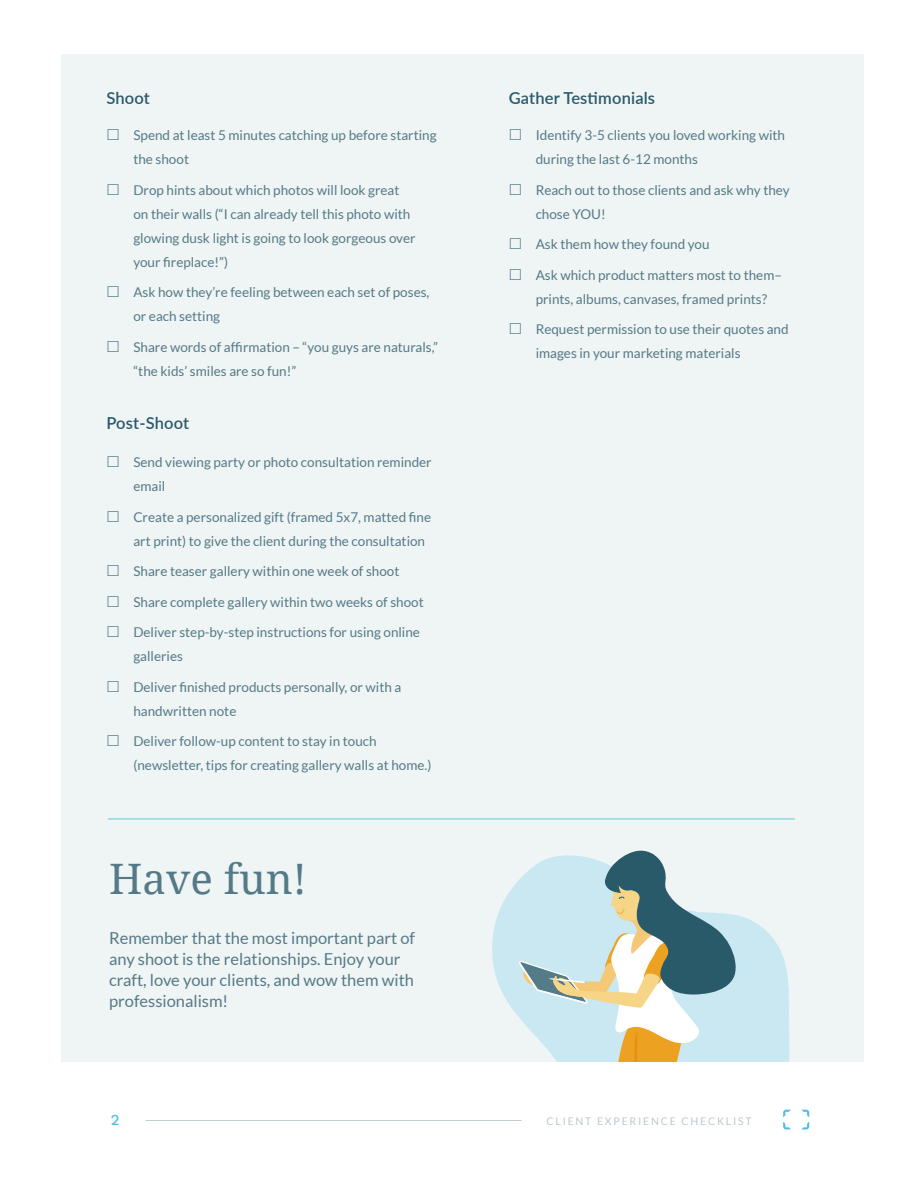
<style>
.page{position:relative;width:918px;height:1188px;background:#fff}
.page>*{position:absolute;margin:0;border:0;box-sizing:border-box;transform-origin:0 0}
.Header_-_Primary_Blu{font:42px "Noto Serif";color:#547a87}
.Body{font:16.5px/21px "Lato";color:#557a87}
.Body_Large{font:600 16.5px "Lato";letter-spacing:.01em;color:#2a596a}
.t1{font:500 15px "Work Sans";color:#4fbee3}
.t2{font:13.5px/24px "Lato";color:#557a87}
.t3{font:10.5px "Lato";letter-spacing:.17em;color:#bcc8cd}
</style>
<div class="page">
<hr style="left:146px;top:1120px;width:376px;height:1px;background:#9fb0b7">
<svg style="left:783px;top:1110px;width:8px;height:19px"></svg>
<svg style="left:802px;top:1110px;width:7px;height:19px"></svg>
<div style="left:62px;top:54px;width:802px;height:1008px;background:#eff4f4"></div>
<svg style="left:492px;top:881px;width:297px;height:181px;fill:#cae8f1"></svg>
<svg style="left:518px;top:850px;width:218px;height:212px"></svg>
<hr style="left:108px;top:819px;width:687px;height:1px;background:#0ba8d4">
<p class="Body_Large" style="left:106px;top:86px;width:45px">Shoot</p>
<p class="Body_Large" style="left:509px;top:86px;width:148px">Gather Testimonials</p>
<p class="t2" style="left:133px;top:123px;width:305px">Spend at least 5 minutes catching up before starting the shoot</p>
<p class="t2" style="left:133px;top:178px;width:284px">Drop hints about which photos will look great on their walls (“I can already tell this photo with glowing dusk light is going to look gorgeous over your fireplace!”)</p>
<p class="t2" style="left:133px;top:280px;width:298px">Ask how they’re feeling between each set of poses, or each setting</p>
<p class="t2" style="left:133px;top:335px;width:306px">Share words of affirmation – “you guys are naturals,” “the kids’ smiles are so fun!”</p>
<p class="Body_Large" style="left:106px;top:411px;width:84px">Post-Shoot</p>
<p class="t2" style="left:133px;top:450px;width:300px">Send viewing party or photo consultation reminder email</p>
<p class="t2" style="left:133px;top:505px;width:299px">Create a personalized gift (framed 5x7, matted fine art print) to give the client during the consultation</p>
<p class="t2" style="left:133px;top:559px;width:268px">Share teaser gallery within one week of shoot</p>
<p class="t2" style="left:133px;top:590px;width:292px">Share complete gallery within two weeks of shoot</p>
<p class="t2" style="left:133px;top:620px;width:288px">Deliver step-by-step instructions for using online galleries</p>
<p class="t2" style="left:133px;top:675px;width:269px">Deliver finished products personally, or with a handwritten note</p>
<p class="t2" style="left:133px;top:729px;width:300px">Deliver follow-up content to stay in touch (newsletter, tips for creating gallery walls at home.)</p>
<p class="Header_-_Primary_Blu" style="left:109px;top:850px;width:199px">Have fun!</p>
<p class="Body" style="left:109px;top:928px;width:308px">Remember that the most important part of any shoot is the relationships. Enjoy your craft, love your clients, and wow them with professionalism!</p>
<p class="t2" style="left:536px;top:123px;width:251px">Identify 3-5 clients you loved working with during the last 6-12 months</p>
<p class="t2" style="left:536px;top:178px;width:256px">Reach out to those clients and ask why they chose YOU!</p>
<p class="t2" style="left:536px;top:232px;width:175px">Ask them how they found you</p>
<p class="t2" style="left:536px;top:263px;width:248px">Ask which product matters most to them– prints, albums, canvases, framed prints?</p>
<p class="t2" style="left:536px;top:317px;width:255px">Request permission to use their quotes and images in your marketing materials</p>
<p class="t1" style="left:111px;top:1111px;width:10px">2</p>
<p class="t3" style="left:547px;top:1115px;width:207px">CLIENT EXPERIENCE CHECKLIST</p>
</div>
